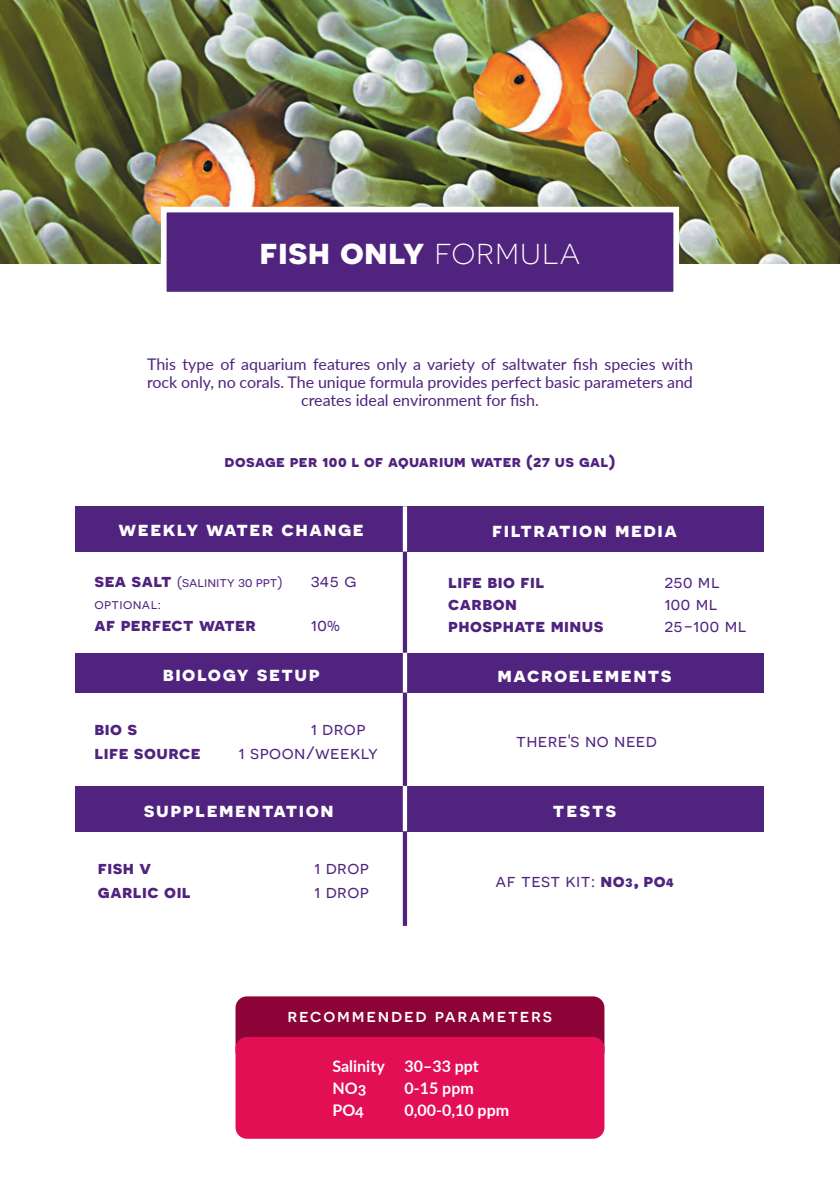
<style>
.page{position:relative;width:840px;height:1191px;background:#fff}
.page>*{position:absolute;margin:0;border:0;box-sizing:border-box;transform-origin:0 0}
.t1{font:700 36px "Novecentosanswide";letter-spacing:.01em;color:#fff}
.t2{font:700 20px "Novecentosanswide";letter-spacing:.075em;color:#fff}
.t3{font:18px "Novecentosanswide";letter-spacing:.025em;color:#50237f}
.t4{font:700 18px "Novecentosanswide";letter-spacing:.025em;color:#50237f}
.museo_czarne_srednie{font:500 18px "Novecentosanswide";letter-spacing:.1em;color:#fff}
.t5{font:16px/18px "Lato";color:#50237f;text-align:center}
.t6{font:700 16px "Lato";color:#fff}
.t7{font:700 16px "Novecentosanswide";letter-spacing:.025em;color:#50237f}
.t8{font:14px "Novecentosanswide";color:#50237f}
.t9{font:14px "Novecentosanswide";letter-spacing:.025em;color:#50237f}
.s1{font-weight:300}
.s2{font-weight:700;font-size:18px}
.s3{font-weight:700}
.s4{font-weight:700;font-size:22px}
</style>
<div class="page">
<img style="left:0;top:0;width:839px;height:263px">
<div style="left:161px;top:207px;width:517px;height:90px;background:#50237f;border:6px solid #fff"></div>
<div style="left:76px;top:786px;width:687px;height:45px;background:#50237f"></div>
<div style="left:76px;top:653px;width:687px;height:39px;background:#50237f"></div>
<div style="left:76px;top:506px;width:687px;height:45px;background:#50237f"></div>
<div style="left:402px;top:831px;width:5px;height:95px;background:#50237f"></div>
<div style="left:402px;top:786px;width:5px;height:45px;background:#fff"></div>
<div style="left:402px;top:692px;width:5px;height:94px;background:#50237f"></div>
<div style="left:402px;top:540px;width:5px;height:113px;background:#50237f"></div>
<div style="left:402px;top:506px;width:5px;height:45px;background:#fff"></div>
<div style="left:235px;top:996px;width:369px;height:66px;background:#8c0338;border-radius:11px"></div>
<div style="left:235px;top:1037px;width:369px;height:101px;background:#e20f55;border-radius:11px"></div>
<div style="left:402px;top:652px;width:5px;height:40px;background:#fff"></div>
<p class="t1" style="left:259px;top:229px;width:322px">fish only <span class="s1">formula</span></p>
<p class="t5" style="left:147px;top:354px;width:547px">This type of aquarium features only a variety of saltwater fish species with rock only, no corals. The unique formula provides perfect basic parameters and creates ideal environment for fish.</p>
<p class="t7" style="left:224px;top:451px;width:392px">dosage per 100 l of aquarium water (27 us gal)</p>
<p class="t2" style="left:118px;top:516px;width:246px">weekly water change</p>
<p class="t8" style="left:94px;top:574px;width:189px"><span class="s2">sea salt</span> (salinity 30 ppt)</p>
<p class="t3" style="left:310px;top:570px;width:47px">345 g</p>
<p class="t9" style="left:94px;top:596px;width:68px">optional:</p>
<p class="t4" style="left:94px;top:613px;width:163px">af perfect water</p>
<p class="t3" style="left:310px;top:614px;width:31px">10%</p>
<p class="t2" style="left:492px;top:517px;width:186px">filtration media</p>
<p class="t4" style="left:448px;top:570px;width:98px">life bio fil</p>
<p class="t3" style="left:664px;top:571px;width:57px">250 ml</p>
<p class="t4" style="left:448px;top:592px;width:70px">carbon</p>
<p class="t3" style="left:664px;top:593px;width:55px">100 ml</p>
<p class="t4" style="left:448px;top:614px;width:157px">phosphate minus</p>
<p class="t3" style="left:664px;top:615px;width:84px">25-100 ml</p>
<p class="t2" style="left:163px;top:661px;width:158px">biology setup</p>
<p class="t2" style="left:497px;top:662px;width:175px">macroelements</p>
<p class="t4" style="left:94px;top:718px;width:44px">bio s</p>
<p class="t3" style="left:310px;top:718px;width:56px">1 drop</p>
<p class="t4" style="left:94px;top:742px;width:107px">life source</p>
<p class="t3" style="left:238px;top:742px;width:141px">1 spoon/weekly</p>
<p class="t2" style="left:144px;top:797px;width:191px">supplementation</p>
<p class="t4" style="left:98px;top:856px;width:55px">fish v</p>
<p class="t3" style="left:314px;top:857px;width:56px">1 drop</p>
<p class="t4" style="left:98px;top:880px;width:94px">garlic oil</p>
<p class="t3" style="left:314px;top:881px;width:56px">1 drop</p>
<p class="t3" style="left:516px;top:730px;width:142px">there's no need</p>
<p class="t2" style="left:552px;top:797px;width:65px">tests</p>
<p class="t3" style="left:495px;top:870px;width:179px">af test kit: <span class="s3">no</span><span class="s4">3,</span> <span class="s3">po</span><span class="s4">4</span></p>
<p class="museo_czarne_srednie" style="left:287px;top:1005px;width:266px">recommended parameters</p>
<p class="t6" style="left:332px;top:1054px;width:148px">Salinity 30–33 ppt</p>
<p class="t6" style="left:332px;top:1076px;width:35px">NO3</p>
<p class="t6" style="left:404px;top:1076px;width:71px">0-15 ppm</p>
<p class="t6" style="left:332px;top:1098px;width:33px">PO4</p>
<p class="t6" style="left:404px;top:1098px;width:106px">0,00-0,10 ppm</p>
</div>
